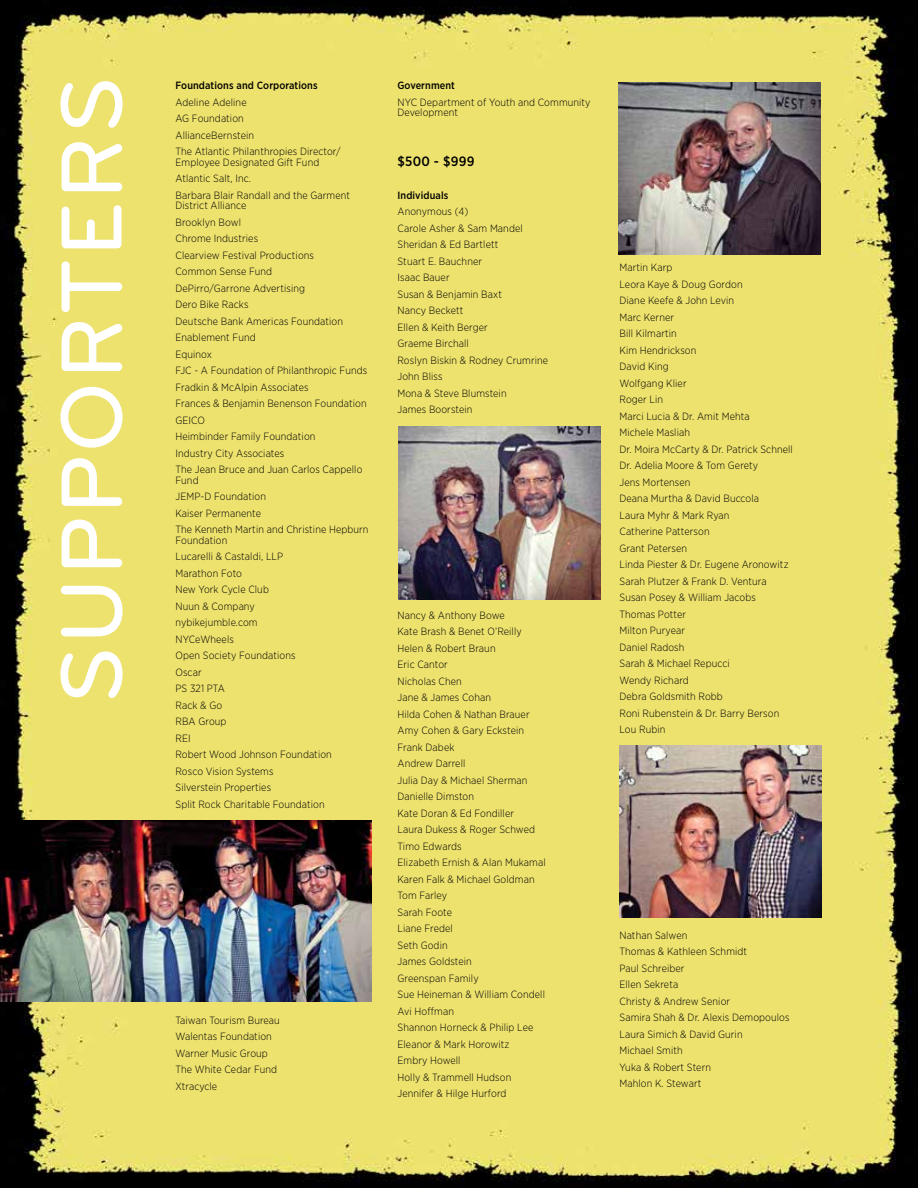
<style>
.page{position:relative;width:918px;height:1188px;background:#fff}
.page>*{position:absolute;margin:0;border:0;box-sizing:border-box;transform-origin:0 0}
.t1{font:500 90px "Bryant Pro";letter-spacing:.03em;color:#fff}
.t2{font:500 13.5px "Gotham Narrow";letter-spacing:.02em;color:#000}
.t3{font:300 10.5px/16.5px "Gotham Narrow";letter-spacing:.01em;color:#000}
.t4{font:500 10.5px "Gotham Narrow";letter-spacing:.01em;color:#000}
</style>
<div class="page">
<img style="left:0;top:0;width:918px;height:1188px">
<img style="left:0;top:820px;width:371px;height:181px">
<img style="left:618px;top:82px;width:202px;height:173px">
<img style="left:620px;top:745px;width:202px;height:173px">
<img style="left:398px;top:427px;width:203px;height:172px">
<h1 class="t1" style="left:37px;top:704px;width:629px;rotate:-90deg">Supporters</h1>
<p class="t4" style="left:176px;top:79px;width:144px">Foundations and Corporations</p>
<p class="t3" style="left:176px;top:94px;width:167px">Adeline Adeline<br>AG Foundation<br>AllianceBernstein<br>The Atlantic Philanthropies Director/</p>
<p class="t3" style="left:176px;top:154px;width:176px">Employee Designated Gift Fund<br>Atlantic Salt, Inc.<br>Barbara Blair Randall and the Garment</p>
<p class="t3" style="left:176px;top:197px;width:193px">District Alliance<br>Brooklyn Bowl<br>Chrome Industries<br>Clearview Festival Productions<br>Common Sense Fund<br>DePirro/Garrone Advertising<br>Dero Bike Racks<br>Deutsche Bank Americas Foundation<br>Enablement Fund<br>Equinox<br>FJC - A Foundation of Philanthropic Funds<br>Fradkin &amp; McAlpin Associates<br>Frances &amp; Benjamin Benenson Foundation<br>GEICO<br>Heimbinder Family Foundation<br>Industry City Associates<br>The Jean Bruce and Juan Carlos Cappello</p>
<p class="t3" style="left:176px;top:472px;width:195px">Fund<br>JEMP-D Foundation<br>Kaiser Permanente<br>The Kenneth Martin and Christine Hepburn</p>
<p class="t3" style="left:176px;top:532px;width:158px">Foundation<br>Lucarelli &amp; Castaldi, LLP<br>Marathon Foto<br>New York Cycle Club<br>Nuun &amp; Company nybikejumble.com<br>NYCeWheels<br>Open Society Foundations<br>Oscar<br>PS 321 PTA<br>Rack &amp; Go<br>RBA Group<br>REI<br>Robert Wood Johnson Foundation<br>Rosco Vision Systems<br>Silverstein Properties<br>Split Rock Charitable Foundation</p>
<p class="t3" style="left:176px;top:1012px;width:106px">Taiwan Tourism Bureau<br>Walentas Foundation<br>Warner Music Group<br>The White Cedar Fund<br>Xtracycle</p>
<p class="t4" style="left:398px;top:79px;width:59px">Government</p>
<p class="t3" style="left:398px;top:96px;width:195px;line-height:10.5px">NYC Department of Youth and Community<br>Development</p>
<p class="t2" style="left:398px;top:153px;width:79px">$500 - $999</p>
<p class="t4" style="left:398px;top:189px;width:52px">Individuals</p>
<p class="t3" style="left:398px;top:203px;width:152px">Anonymous (4)<br>Carole Asher &amp; Sam Mandel<br>Sheridan &amp; Ed Bartlett<br>Stuart E. Bauchner<br>Isaac Bauer<br>Susan &amp; Benjamin Baxt<br>Nancy Beckett<br>Ellen &amp; Keith Berger<br>Graeme Birchall<br>Roslyn Biskin &amp; Rodney Crumrine<br>John Bliss<br>Mona &amp; Steve Blumstein<br>James Boorstein</p>
<p class="t3" style="left:398px;top:607px;width:150px">Nancy &amp; Anthony Bowe<br>Kate Brash &amp; Benet O’Reilly<br>Helen &amp; Robert Braun<br>Eric Cantor<br>Nicholas Chen<br>Jane &amp; James Cohan<br>Hilda Cohen &amp; Nathan Brauer<br>Amy Cohen &amp; Gary Eckstein<br>Frank Dabek<br>Andrew Darrell<br>Julia Day &amp; Michael Sherman<br>Danielle Dimston<br>Kate Doran &amp; Ed Fondiller<br>Laura Dukess &amp; Roger Schwed<br>Timo Edwards<br>Elizabeth Ernish &amp; Alan Mukamal<br>Karen Falk &amp; Michael Goldman<br>Tom Farley<br>Sarah Foote<br>Liane Fredel<br>Seth Godin<br>James Goldstein<br>Greenspan Family<br>Sue Heineman &amp; William Condell<br>Avi Hoffman<br>Shannon Horneck &amp; Philip Lee<br>Eleanor &amp; Mark Horowitz<br>Embry Howell<br>Holly &amp; Trammell Hudson<br>Jennifer &amp; Hilge Hurford</p>
<p class="t3" style="left:620px;top:259px;width:175px">Martin Karp<br>Leora Kaye &amp; Doug Gordon<br>Diane Keefe &amp; John Levin<br>Marc Kerner<br>Bill Kilmartin<br>Kim Hendrickson<br>David King<br>Wolfgang Klier<br>Roger Lin<br>Marci Lucia &amp; Dr. Amit Mehta<br>Michele Masliah<br>Dr. Moira McCarty &amp; Dr. Patrick Schnell<br>Dr. Adelia Moore &amp; Tom Gerety<br>Jens Mortensen<br>Deana Murtha &amp; David Buccola<br>Laura Myhr &amp; Mark Ryan<br>Catherine Patterson<br>Grant Petersen<br>Linda Piester &amp; Dr. Eugene Aronowitz<br>Sarah Plutzer &amp; Frank D. Ventura<br>Susan Posey &amp; William Jacobs<br>Thomas Potter<br>Milton Puryear<br>Daniel Radosh<br>Sarah &amp; Michael Repucci<br>Wendy Richard<br>Debra Goldsmith Robb<br>Roni Rubenstein &amp; Dr. Barry Berson<br>Lou Rubin</p>
<p class="t3" style="left:620px;top:927px;width:172px">Nathan Salwen<br>Thomas &amp; Kathleen Schmidt<br>Paul Schreiber<br>Ellen Sekreta<br>Christy &amp; Andrew Senior<br>Samira Shah &amp; Dr. Alexis Demopoulos<br>Laura Simich &amp; David Gurin<br>Michael Smith<br>Yuka &amp; Robert Stern<br>Mahlon K. Stewart</p>
</div>
